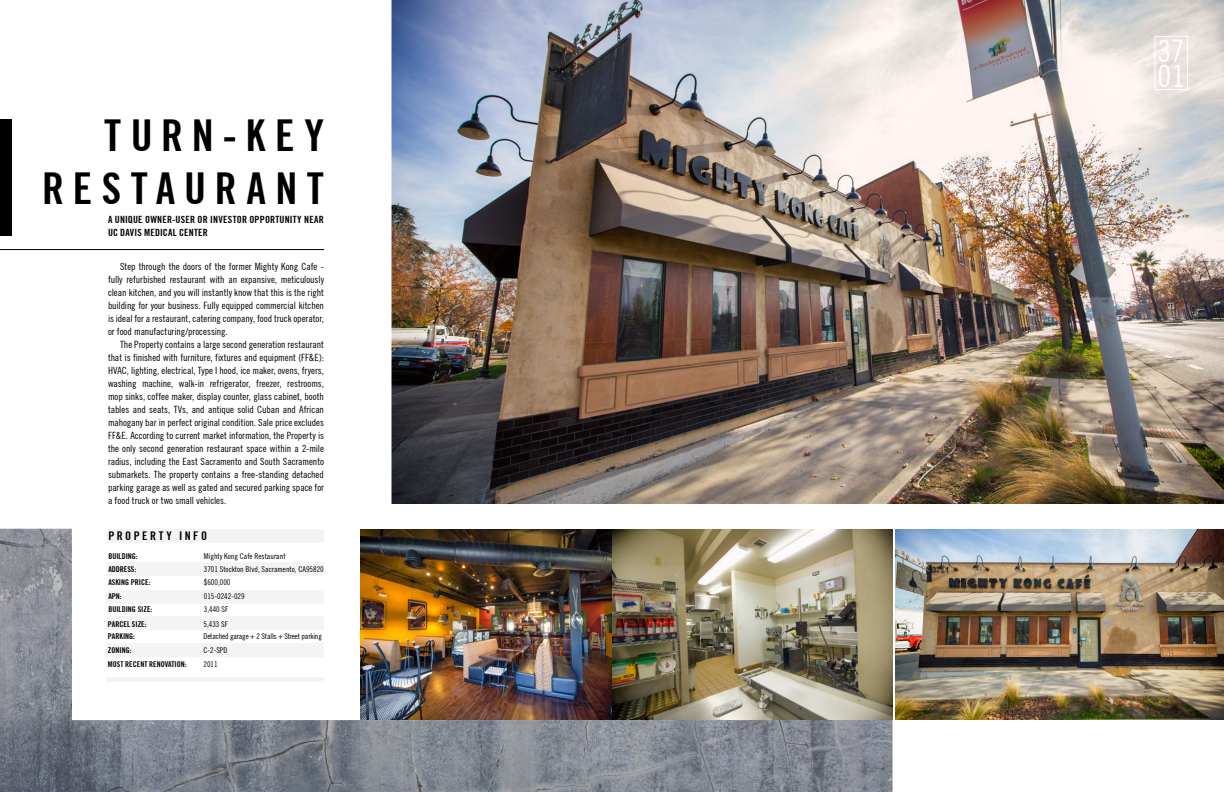
<style>
.page{position:relative;width:1224px;height:792px;background:#fff}
.page>*{position:absolute;margin:0;border:0;box-sizing:border-box;transform-origin:0 0}
.t1{font:700 condensed 44px/52.8px "Trade Gothic No.20";letter-spacing:.21em;color:#000;text-align:right}
.t2{font:condensed 31.2px/25.2px "Trade Gothic No.18";color:#fff}
.t3{font:700 condensed 12px "Trade Gothic No.20";letter-spacing:.21em;color:#000}
.t4{font:condensed 10px/13px "Trade Gothic No.18";letter-spacing:-.005em;color:#000;text-align:justify}
.t5{font:700 condensed 10px/13px "Trade Gothic No.20";letter-spacing:.02em;color:#000}
.t6{font:condensed 8px/13.2px "Trade Gothic No.18";color:#000}
.t7{font:700 condensed 8px/13.2px "Trade Gothic No.20";color:#000}
.t8{font:condensed 8px "Trade Gothic No.18";letter-spacing:-.02em;color:#000}
</style>
<div class="page">
<img style="left:392px;top:0;width:832px;height:504px">
<img style="left:0;top:529px;width:893px;height:263px">
<img style="left:360px;top:530px;width:533px;height:190px">
<img style="left:896px;top:530px;width:328px;height:190px">
<div style="left:0;top:120px;width:12px;height:116px;background:#000"></div>
<hr style="left:0;top:249px;width:324px;height:1px;background:#000">
<hr style="left:106px;top:677px;width:218px;height:4px;background:#f3f4f4">
<div style="left:1154px;top:36px;width:34px;height:54px;border:1px solid #fff"></div>
<h1 class="t1" style="left:42px;top:109px;width:283px">TURN-KEY<br>RESTAURANT</h1>
<p class="t5" style="left:108px;top:213px;width:217px">A UNIQUE OWNER-USER OR INVESTOR OPPORTUNITY NEAR<br>UC DAVIS MEDICAL CENTER</p>
<p class="t4" style="left:108px;top:260px;width:218px;text-indent:12px">Step through the doors of the former Mighty Kong Cafe - fully refurbished restaurant with an expansive, meticulously clean kitchen, and you will instantly know that this is the right building for your business. Fully equipped commercial kitchen is ideal for a restaurant, catering company, food truck operator, or food manufacturing/processing.</p>
<p class="t4" style="left:108px;top:338px;width:218px;text-indent:12px">The Property contains a large second generation restaurant that is finished with furniture, fixtures and equipment (FF&amp;E):<br>HVAC, lighting, electrical, Type I hood, ice maker, ovens, fryers, washing machine, walk-in refrigerator, freezer, restrooms, mop sinks, coffee maker, display counter, glass cabinet, booth tables and seats, TVs, and antique solid Cuban and African mahogany bar in perfect original condition. Sale price excludes FF&amp;E. According to current market information, the Property is the only second generation restaurant space within a 2-mile radius, including the East Sacramento and South Sacramento submarkets. The property contains a free-standing detached parking garage as well as gated and secured parking space for a food truck or two small vehicles.</p>
<p class="t3" style="left:108px;top:528px;width:100px">PROPERTY INFO</p>
<p class="t7" style="left:108px;top:549px;width:31px">BUILDING:</p>
<p class="t6" style="left:204px;top:549px;width:83px">Mighty Kong Cafe Restaurant</p>
<p class="t7" style="left:108px;top:563px;width:29px">ADDRESS:</p>
<p class="t6" style="left:204px;top:563px;width:121px">3701 Stockton Blvd, Sacramento, CA95820</p>
<p class="t7" style="left:108px;top:576px;width:44px">ASKING PRICE:</p>
<p class="t6" style="left:204px;top:576px;width:28px">$600,000</p>
<p class="t7" style="left:108px;top:617px;width:40px">PARCEL SIZE:</p>
<p class="t6" style="left:204px;top:617px;width:26px">5,433 SF</p>
<p class="t7" style="left:108px;top:644px;width:25px">ZONING:</p>
<p class="t6" style="left:204px;top:644px;width:25px">C-2-SPD</p>
<p class="t7" style="left:108px;top:657px;width:80px">MOST RECENT RENOVATION:</p>
<p class="t6" style="left:204px;top:657px;width:16px">2011</p>
<p class="t6" style="left:204px;top:590px;width:42px">015-0242-029<br>3,440 SF</p>
<p class="t7" style="left:108px;top:590px;width:45px">APN:<br>BUILDING SIZE:</p>
<p class="t7" style="left:108px;top:630px;width:29px">PARKING:</p>
<p class="t8" style="left:204px;top:632px;width:120px">Detached garage + 2 Stalls + Street parking</p>
<h2 class="t2" style="left:1158px;top:38px;width:29px">37<br>01</h2>
</div>
